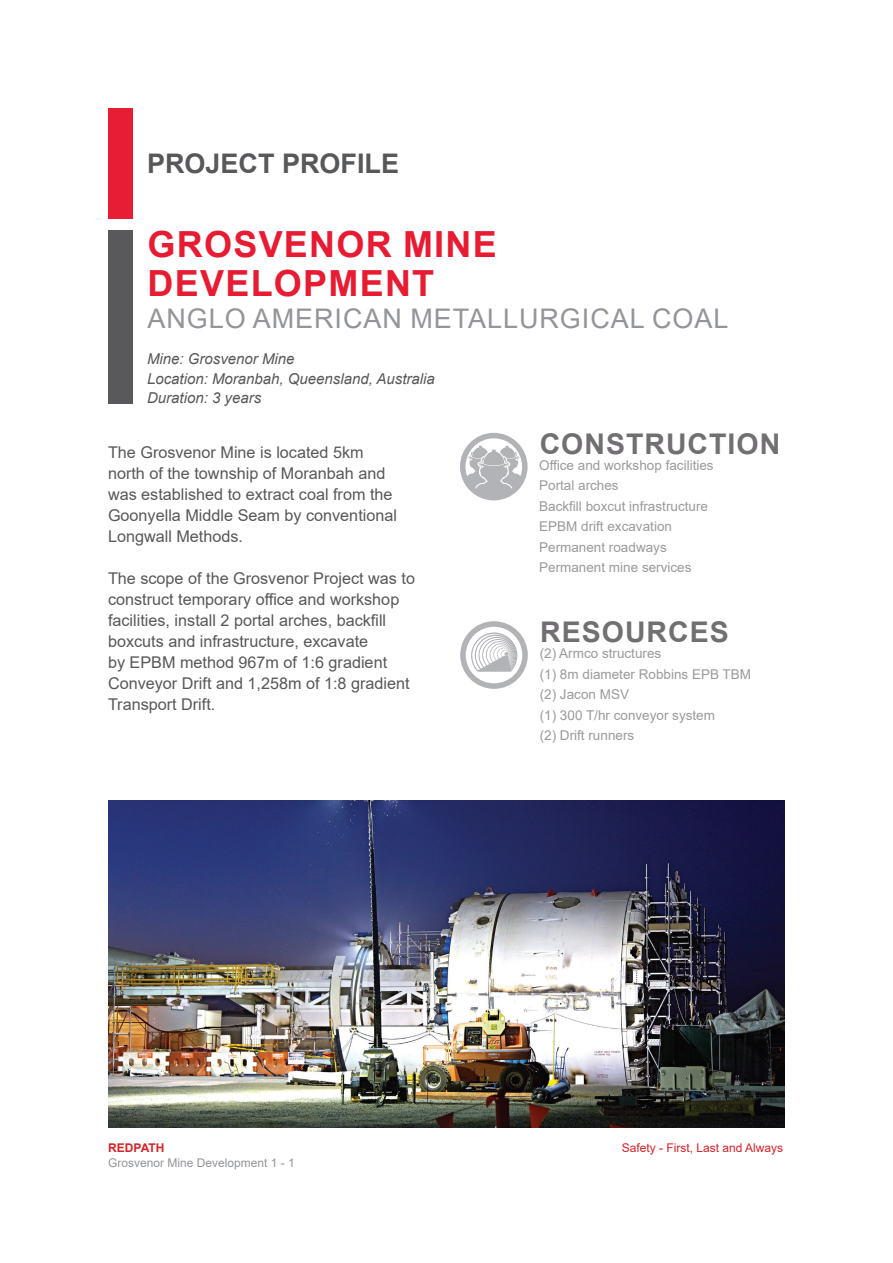
<style>
.page{position:relative;width:893px;height:1263px;background:#fff}
.page>*{position:absolute;margin:0;border:0;box-sizing:border-box;transform-origin:0 0}
.Project_Name_Title{font:700 36px/39px "Arial";letter-spacing:.035em;color:#e71c33}
.Heading_for_Key_Info{font:700 28.5px "Arial";letter-spacing:.035em;color:#726f72}
.Client_Name_Title{font:27px "Arial";letter-spacing:.035em;color:#939598}
.Project_Profile_Titl{font:700 27px "Arial";color:#57585a}
.t1{font:16.2px/21px "Arial";color:#57585a}
.Mine_Info__under_tit{font:italic 15px "Arial";color:#57585a}
.Text_for_Key_Info{font:13.5px "Arial";color:#9c999b}
.Footer_-_Title___Pag{font:12px "Arial";color:#939598}
.Footer_-_Red_Text{font:12px "Arial";color:#d1232a}
.Footer_-_Red_Text-2{font:700 12px "Arial";color:#d1232a}
</style>
<div class="page">
<div style="left:108px;top:108px;width:25px;height:110px;background:#e61d33"></div>
<div style="left:108px;top:230px;width:25px;height:174px;background:#59595c"></div>
<img style="left:108px;top:800px;width:677px;height:328px">
<svg style="left:460px;top:621px;width:68px;height:68px"></svg>
<svg style="left:460px;top:433px;width:68px;height:67px"></svg>
<p class="Project_Profile_Titl" style="left:147px;top:144px;width:254px">PROJECT PROFILE</p>
<p class="Project_Name_Title" style="left:148px;top:225px;width:351px">GROSVENOR MINE<br>DEVELOPMENT</p>
<p class="Client_Name_Title" style="left:147px;top:300px;width:583px">ANGLO AMERICAN METALLURGICAL COAL</p>
<p class="Mine_Info__under_tit" style="left:147px;top:349px;width:149px">Mine: Grosvenor Mine</p>
<p class="Mine_Info__under_tit" style="left:147px;top:369px;width:289px">Location: Moranbah, Queensland, Australia</p>
<p class="Mine_Info__under_tit" style="left:147px;top:388px;width:116px">Duration: 3 years</p>
<p class="t1" style="left:108px;top:442px;width:291px">The Grosvenor Mine is located 5km north of the township of Moranbah and was established to extract coal from the Goonyella Middle Seam by conventional Longwall Methods.</p>
<p class="t1" style="left:108px;top:568px;width:309px">The scope of the Grosvenor Project was to construct temporary office and workshop facilities, install 2 portal arches, backfill boxcuts and infrastructure, excavate<br>by EPBM method 967m of 1:6 gradient Conveyor Drift and 1,258m of 1:8 gradient Transport Drift.</p>
<p class="Heading_for_Key_Info" style="left:540px;top:423px;width:242px">CONSTRUCTION</p>
<p class="Text_for_Key_Info" style="left:539px;top:456px;width:176px">Office and workshop facilities</p>
<p class="Text_for_Key_Info" style="left:539px;top:476px;width:81px">Portal arches</p>
<p class="Text_for_Key_Info" style="left:539px;top:497px;width:170px">Backfill boxcut infrastructure</p>
<p class="Text_for_Key_Info" style="left:539px;top:517px;width:134px">EPBM drift excavation</p>
<p class="Text_for_Key_Info" style="left:539px;top:537px;width:129px">Permanent roadways</p>
<p class="Text_for_Key_Info" style="left:539px;top:558px;width:154px">Permanent mine services</p>
<p class="Heading_for_Key_Info" style="left:540px;top:612px;width:190px">RESOURCES</p>
<p class="Text_for_Key_Info" style="left:540px;top:644px;width:123px">(2) Armco structures</p>
<p class="Text_for_Key_Info" style="left:540px;top:665px;width:213px">(1) 8m diameter Robbins EPB TBM</p>
<p class="Text_for_Key_Info" style="left:540px;top:685px;width:91px">(2) Jacon MSV</p>
<p class="Text_for_Key_Info" style="left:540px;top:705px;width:177px">(1) 300 T/hr conveyor system</p>
<p class="Text_for_Key_Info" style="left:540px;top:726px;width:96px">(2) Drift runners</p>
<p class="Footer_-_Red_Text-2" style="left:108px;top:1139px;width:58px">REDPATH</p>
<p class="Footer_-_Title___Pag" style="left:108px;top:1154px;width:188px">Grosvenor Mine Development 1 - 1</p>
<p class="Footer_-_Red_Text" style="left:622px;top:1140px;width:163px">Safety - First, Last and Always</p>
</div>
